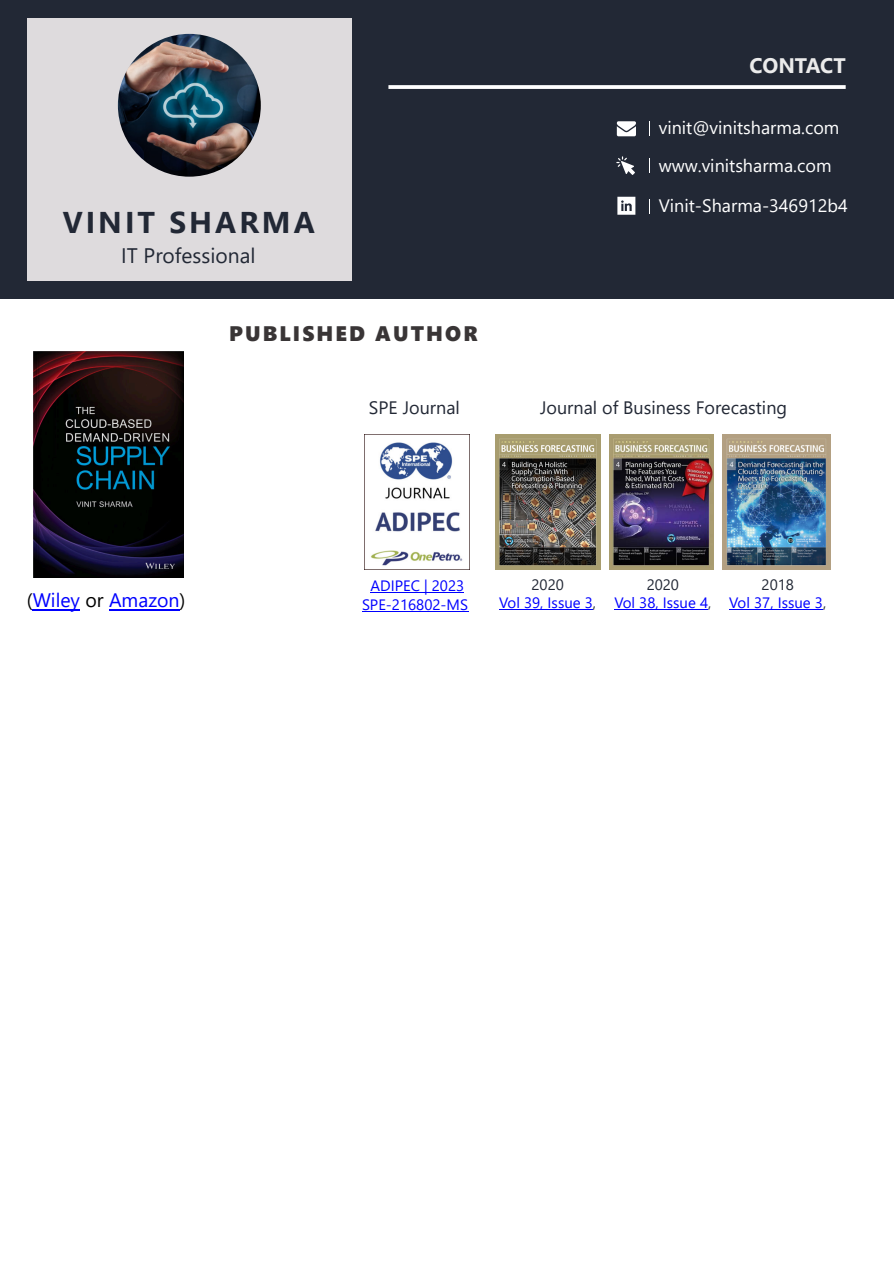
<style>
.page{position:relative;width:894px;height:1263px;background:#fff}
.page>*{position:absolute;margin:0;border:0;box-sizing:border-box;transform-origin:0 0}
.t1{font:700 30px "Segoe UI";letter-spacing:.1em;color:#222835}
.t2{font:21px "Segoe UI Black";letter-spacing:.1em;color:#393536}
.t3{font:21px "Segoe UI";color:#222835}
.t4{font:700 21px "Segoe UI";letter-spacing:-.005em;color:#ebebeb}
.t5{font:19.5px "Segoe UI";color:#00f}
.t6{font:18px "Segoe UI";color:#fff}
.t7{font:18px "Segoe UI";color:#222835}
.t8{font:15px "Segoe UI";color:#00f}
.t9{font:15px "Segoe UI";color:#222835}
.s1{color:#000}
.s2{color:#222835}
</style>
<div class="page">
<div style="left:0;top:0;width:893px;height:299px;background:#222835"></div>
<div style="left:27px;top:18px;width:325px;height:263px;background:#dedbdd"></div>
<img style="left:118px;top:34px;width:143px;height:143px;border-radius:50%">
<svg style="left:388px;top:85px;width:457px;height:4px;background:#f3f4f4"></svg>
<svg style="left:616px;top:121px;width:19px;height:15px"></svg>
<svg style="left:616px;top:156px;width:18px;height:19px"></svg>
<svg style="left:617px;top:197px;width:18px;height:18px"></svg>
<img style="left:33px;top:351px;width:150px;height:227px">
<hr style="left:33px;top:609px;width:47px;height:1px;background:#00f">
<hr style="left:109px;top:609px;width:70px;height:1px;background:#00f">
<img style="left:722px;top:435px;width:108px;height:134px">
<img style="left:609px;top:435px;width:104px;height:134px">
<img style="left:496px;top:435px;width:104px;height:134px">
<hr style="left:499px;top:609px;width:93px;height:1px;background:#00f">
<hr style="left:614px;top:609px;width:93px;height:1px;background:#00f">
<hr style="left:729px;top:609px;width:93px;height:1px;background:#00f">
<hr style="left:370px;top:592px;width:94px;height:1px;background:#00f">
<hr style="left:362px;top:611px;width:106px;height:1px;background:#00f">
<img style="left:364px;top:435px;width:99px;height:134px">
<p class="t4" style="left:749px;top:57px;width:98px">CONTACT</p>
<p class="t6" style="left:658px;top:121px;width:182px">vinit@vinitsharma.com</p>
<p class="t1" style="left:63px;top:211px;width:253px">VINIT SHARMA</p>
<p class="t3" style="left:121px;top:247px;width:136px">IT Professional</p>
<p class="t2" style="left:229px;top:326px;width:250px">PUBLISHED AUTHOR</p>
<p class="t6" style="left:658px;top:159px;width:174px">www.vinitsharma.com</p>
<p class="t6" style="left:658px;top:199px;width:190px">Vinit-Sharma-346912b4</p>
<p class="t5" style="left:27px;top:593px;width:160px"><span class="s1">(</span>Wiley <span class="s1">or</span> Amazon<span class="s1">)</span></p>
<p class="t7" style="left:369px;top:401px;width:92px">SPE Journal</p>
<p class="t7" style="left:540px;top:401px;width:248px">Journal of Business Forecasting</p>
<p class="t8" style="left:370px;top:580px;width:95px">ADIPEC | 2023</p>
<p class="t8" style="left:362px;top:599px;width:107px">SPE-216802-MS</p>
<p class="t9" style="left:531px;top:579px;width:34px">2020</p>
<p class="t8" style="left:499px;top:597px;width:98px">Vol 39, Issue 3<span class="s2">,</span></p>
<p class="t9" style="left:646px;top:579px;width:34px">2020</p>
<p class="t8" style="left:614px;top:597px;width:98px">Vol 38, Issue 4<span class="s2">,</span></p>
<p class="t9" style="left:761px;top:579px;width:34px">2018</p>
<p class="t8" style="left:729px;top:597px;width:98px">Vol 37, Issue 3<span class="s2">,</span></p>
</div>
